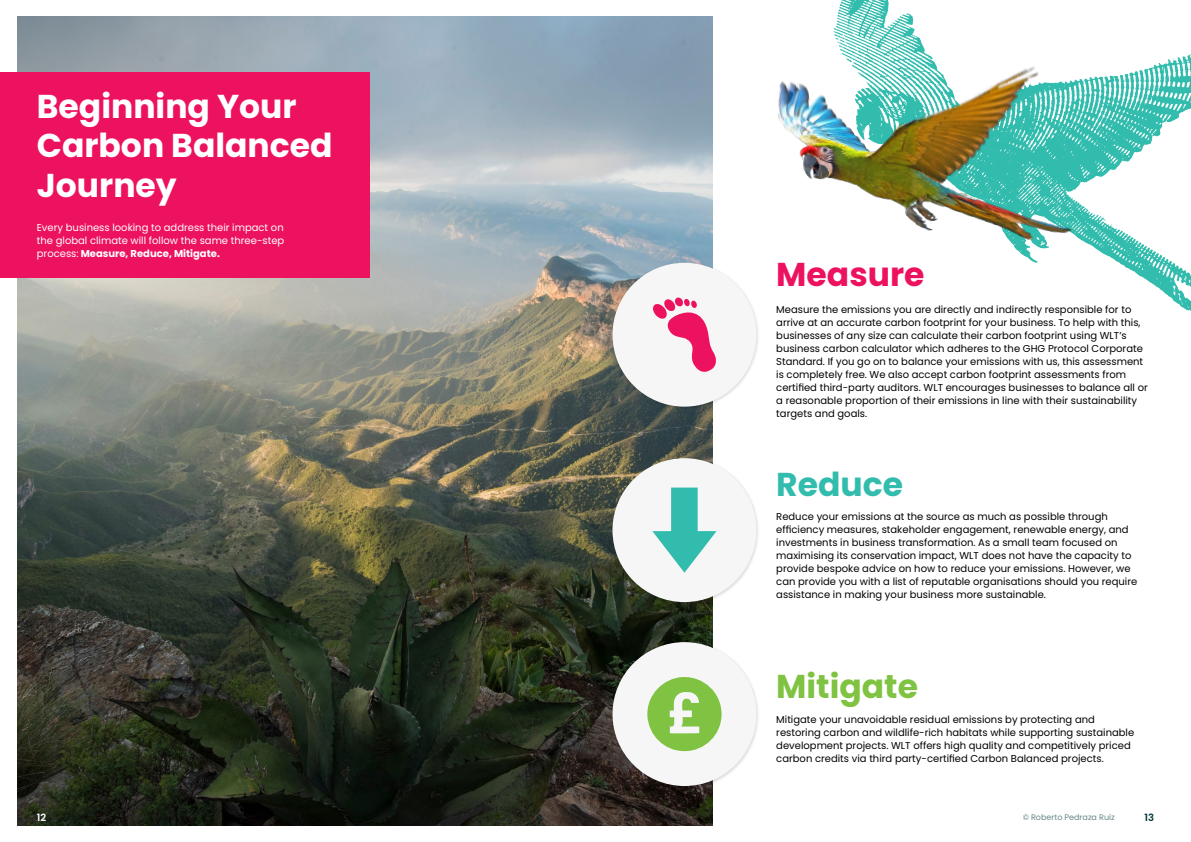
<style>
.page{position:relative;width:1191px;height:842px;background:#fff}
.page>*{position:absolute;margin:0;border:0;box-sizing:border-box;transform-origin:0 0}
.t1{font:700 33px/39.6px "Poppins";color:#fff}
.t2{font:700 33px "Poppins";color:#80c342}
.t3{font:700 33px "Poppins";color:#ed125f}
.t4{font:700 33px "Poppins";color:#32bcad}
.t5{font:10px/13px "Poppins";color:#000}
.t6{font:10px/13px "Poppins";color:#fff;text-align:justify}
.t7{font:600 10px "Poppins";color:#fff}
.t8{font:600 10px "Poppins";color:#013836}
.t9{font:8px "Poppins";color:#013836}
.s1{font-weight:700}
</style>
<div class="page">
<img style="left:17px;top:16px;width:695px;height:810px">
<div style="left:0;top:72px;width:369px;height:206px;background:#ed125f"></div>
<div style="left:610px;top:261px;width:150px;height:150px;background:#000;opacity:.15"></div>
<div style="left:612px;top:263px;width:144px;height:144px;background:#f6f6f6;border-radius:50%"></div>
<div style="left:610px;top:456px;width:150px;height:150px;background:#000;opacity:.15"></div>
<div style="left:612px;top:458px;width:144px;height:144px;background:#f6f6f6;border-radius:50%"></div>
<div style="left:610px;top:640px;width:150px;height:150px;background:#000;opacity:.15"></div>
<div style="left:612px;top:642px;width:144px;height:144px;background:#f6f6f6;border-radius:50%"></div>
<svg style="left:836px;top:0;width:355px;height:311px"></svg>
<svg style="left:1167px;top:59px;width:7px;height:5px"></svg>
<svg style="left:1100px;top:217px;width:12px;height:8px"></svg>
<svg style="left:1120px;top:230px;width:4px;height:3px"></svg>
<svg style="left:1098px;top:96px;width:7px;height:7px"></svg>
<svg style="left:833px;top:26px;width:45px;height:14px"></svg>
<svg style="left:1184px;top:281px;width:6px;height:4px"></svg>
<svg style="left:1116px;top:244px;width:4px;height:3px"></svg>
<img style="left:737px;top:40px;width:361px;height:242px">
<svg style="left:647px;top:677px;width:74px;height:74px"></svg>
<svg style="left:652px;top:488px;width:64px;height:85px"></svg>
<svg style="left:653px;top:297px;width:63px;height:75px"></svg>
<h1 class="t1" style="left:37px;top:86px;width:297px">Beginning Your<br>Carbon Balanced<br>Journey</h1>
<p class="t6" style="left:37px;top:221px;width:249px">Every business looking to address their impact on the global climate will follow the same three-step process: <span class="s1">Measure, Reduce, Mitigate.</span></p>
<h1 class="t3" style="left:776px;top:255px;width:150px">Measure</h1>
<p class="t5" style="left:776px;top:303px;width:373px">Measure the emissions you are directly and indirectly responsible for to arrive at an accurate carbon footprint for your business. To help with this, businesses of any size can calculate their carbon footprint using WLT’s business carbon calculator which adheres to the GHG Protocol Corporate Standard. If you go on to balance your emissions with us, this assessment is completely free. We also accept carbon footprint assessments from certified third-party auditors. WLT encourages businesses to balance all or a reasonable proportion of their emissions in line with their sustainability targets and goals.</p>
<h1 class="t4" style="left:776px;top:465px;width:128px">Reduce</h1>
<p class="t5" style="left:776px;top:510px;width:362px">Reduce your emissions at the source as much as possible through efficiency measures, stakeholder engagement, renewable energy, and investments in business transformation. As a small team focused on maximising its conservation impact, WLT does not have the capacity to provide bespoke advice on how to reduce your emissions. However, we can provide you with a list of reputable organisations should you require assistance in making your business more sustainable.</p>
<h1 class="t2" style="left:776px;top:668px;width:143px">Mitigate</h1>
<p class="t5" style="left:776px;top:713px;width:359px">Mitigate your unavoidable residual emissions by protecting and restoring carbon and wildlife-rich habitats while supporting sustainable development projects. WLT offers high quality and competitively priced carbon credits via third party-certified Carbon Balanced projects.</p>
<p class="t7" style="left:37px;top:811px;width:11px">12</p>
<p class="t9" style="left:1022px;top:813px;width:94px">© Roberto Pedraza Ruiz</p>
<p class="t8" style="left:1144px;top:811px;width:11px">13</p>
</div>
